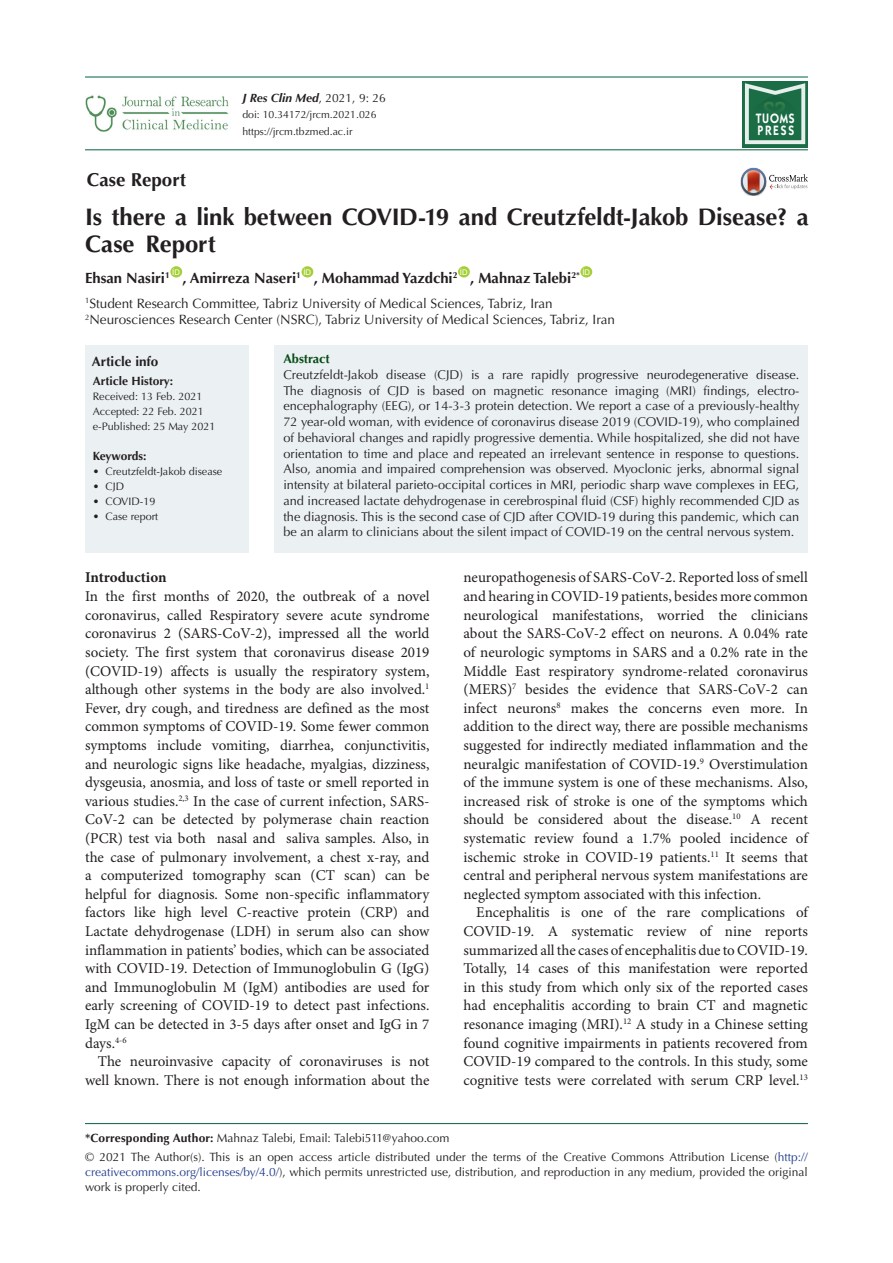
<style>
.page{position:relative;width:893px;height:1263px;background:#fff}
.page>*{position:absolute;margin:0;border:0;box-sizing:border-box;transform-origin:0 0}
.t1{font:700 24px/27px "Optima LT Std";letter-spacing:-.005em;color:#231f20}
.t2{font:700 18.75px "Optima LT Std";color:#231f20}
.t3{font:15px/18.6px "Minion Pro";color:#231f20;text-align:justify}
.t4{font:700 15px "Minion Pro";letter-spacing:-.005em;color:#231f20}
.t5{font:700 14.85px "Optima LT Std";color:#231f20}
.t6{font:600 13.65px/12px "ITC Kabel Std";letter-spacing:.11em;color:#fff;scale:.85 1}
.t7{font:13.5px "Optima LT Std";color:#231f20}
.t8{font:700 13.5px "Optima LT Std";color:#231f20}
.t9{font:12.75px/15.8px "Optima LT Std";color:#231f20;text-align:justify}
.t10{font:700 12.75px "Optima LT Std";color:#054b14}
.corresponding{font:12px/15px "Optima LT Std";color:#231f20;text-align:justify}
.t11{font:italic 700 12px "Optima LT Std";color:#231f20}
.t12{font:700 12px "Optima LT Std";color:#231f20}
.t13{font:700 12px "Optima LT Std";letter-spacing:-.02em;color:#231f20}
.t14{font:10.8px "Optima LT Std";color:#231f20}
.t15{font:10.5px "Optima LT Std";color:#231f20}
.t16{font:7.8px "Arial";color:#fff}
.s1{font-weight:400;font-style:normal}
.s2{font-weight:700}
.s3{color:#253f8e}
</style>
<div class="page">
<hr style="left:85px;top:149px;width:723px;height:1px;background:#1e7252">
<hr style="left:85px;top:76px;width:723px;height:2px;background:#1e7252">
<div style="left:170px;top:266px;width:12px;height:11px;background:#a6ce39;border-radius:50%"></div>
<div style="left:302px;top:266px;width:11px;height:11px;background:#a6ce39;border-radius:50%"></div>
<div style="left:458px;top:266px;width:12px;height:11px;background:#a6ce39;border-radius:50%"></div>
<div style="left:580px;top:266px;width:12px;height:11px;background:#a6ce39;border-radius:50%"></div>
<div style="left:85px;top:345px;width:163px;height:207px;background:#ebf0f3"></div>
<div style="left:275px;top:345px;width:533px;height:207px;background:#ebf0f3"></div>
<svg style="left:741px;top:168px;width:67px;height:27px"></svg>
<hr style="left:85px;top:1123px;width:723px;height:1px;background:#1e7252">
<img style="left:85px;top:95px;width:144px;height:37px">
<div style="left:742px;top:81px;width:66px;height:66px;background:linear-gradient(to right,#1c6e47,#1b6d46)"></div>
<svg style="left:745px;top:83px;width:60px;height:61px;background:#4b8b6c"></svg>
<p class="t2" style="left:87px;top:169px;width:100px">Case Report</p>
<p class="t11" style="left:242px;top:90px;width:145px">J Res Clin Med<span class="s1">, 2021, 9: 26</span></p>
<p class="t15" style="left:242px;top:109px;width:136px">doi: 10.34172/jrcm.2021.026</p>
<p class="t15" style="left:242px;top:126px;width:112px">https://jrcm.tbzmed.ac.ir</p>
<p class="t6" style="left:756px;top:113px;width:47px">TUOMS<br>PRESS</p>
<p class="t1" style="left:85px;top:204px;width:725px">Is there a link between COVID-19 and Creutzfeldt-Jakob Disease? a<br>Case Report</p>
<p class="t5" style="left:85px;top:269px;width:86px">Ehsan Nasiri<sup>1</sup></p>
<p class="t16" style="left:172px;top:267px;width:9px">ID</p>
<p class="t5" style="left:183px;top:269px;width:120px">, Amirreza Naseri<sup>1</sup></p>
<p class="t16" style="left:303px;top:267px;width:9px">ID</p>
<p class="t5" style="left:314px;top:269px;width:145px">, Mohammad Yazdchi<sup>2</sup></p>
<p class="t16" style="left:460px;top:267px;width:9px">ID</p>
<p class="t5" style="left:470px;top:269px;width:111px">, Mahnaz Talebi<sup>2*</sup></p>
<p class="t16" style="left:582px;top:267px;width:9px">ID</p>
<p class="t7" style="left:85px;top:296px;width:469px"><sup>1</sup>Student Research Committee, Tabriz University of Medical Sciences, Tabriz, Iran</p>
<p class="t7" style="left:85px;top:312px;width:531px"><sup>2</sup>Neurosciences Research Center (NSRC), Tabriz University of Medical Sciences, Tabriz, Iran</p>
<p class="t8" style="left:92px;top:354px;width:68px">Article info</p>
<p class="t12" style="left:93px;top:373px;width:82px">Article History:</p>
<p class="t14" style="left:93px;top:390px;width:111px">Received: 13 Feb. 2021</p>
<p class="t14" style="left:93px;top:405px;width:113px">Accepted: 22 Feb. 2021</p>
<p class="t14" style="left:93px;top:420px;width:124px">e-Published: 25 May 2021</p>
<p class="t13" style="left:93px;top:448px;width:55px">Keywords:</p>
<p class="t14" style="left:93px;top:465px;width:131px">• Creutzfeldt-Jakob disease</p>
<p class="t14" style="left:93px;top:480px;width:33px">• CJD</p>
<p class="t14" style="left:93px;top:495px;width:64px">• COVID-19</p>
<p class="t14" style="left:93px;top:510px;width:67px">• Case report</p>
<p class="t10" style="left:283px;top:351px;width:48px">Abstract</p>
<p class="t9" style="left:283px;top:367px;width:518px">Creutzfeldt-Jakob disease (CJD) is a rare rapidly progressive neurodegenerative disease.<br>The diagnosis of CJD is based on magnetic resonance imaging (MRI) findings, electro&shy;encephalography (EEG), or 14-3-3 protein detection. We report a case of a previously-healthy 72 year-old woman, with evidence of coronavirus disease 2019 (COVID-19), who complained of behavioral changes and rapidly progressive dementia. While hospitalized, she did not have orientation to time and place and repeated an irrelevant sentence in response to questions.<br>Also, anomia and impaired comprehension was observed. Myoclonic jerks, abnormal signal intensity at bilateral parieto-occipital cortices in MRI, periodic sharp wave complexes in EEG, and increased lactate dehydrogenase in cerebrospinal fluid (CSF) highly recommended CJD as the diagnosis. This is the second case of CJD after COVID-19 during this pandemic, which can be an alarm to clinicians about the silent impact of COVID-19 on the central nervous system.</p>
<p class="t4" style="left:85px;top:567px;width:83px">Introduction</p>
<p class="t3" style="left:85px;top:588px;width:346px">In the first months of 2020, the outbreak of a novel coronavirus, called Respiratory severe acute syndrome coronavirus 2 (SARS-CoV-2), impressed all the world society. The first system that coronavirus disease 2019 (COVID-19) affects is usually the respiratory system, although other systems in the body are also involved.<sup>1<br></sup>Fever, dry cough, and tiredness are defined as the most common symptoms of COVID-19. Some fewer common symptoms include vomiting, diarrhea, conjunctivitis, and neurologic signs like headache, myalgias, dizziness, dysgeusia, anosmia, and loss of taste or smell reported in various studies.<sup>2,3</sup> In the case of current infection, SARS-CoV-2 can be detected by polymerase chain reaction (PCR) test via both nasal and saliva samples. Also, in the case of pulmonary involvement, a chest x-ray, and a computerized tomography scan (CT scan) can be helpful for diagnosis. Some non-specific inflammatory factors like high level C-reactive protein (CRP) and Lactate dehydrogenase (LDH) in serum also can show inflammation in patients’ bodies, which can be associated with COVID-19. Detection of Immunoglobulin G (IgG) and Immunoglobulin M (IgM) antibodies are used for early screening of COVID-19 to detect past infections.<br>IgM can be detected in 3-5 days after onset and IgG in 7 days.<sup>4-6</sup></p>
<p class="t3" style="left:85px;top:1053px;width:346px;text-align:right">The neuroinvasive capacity of coronaviruses is not well known. There is not enough information about the</p>
<p class="t3" style="left:463px;top:569px;width:346px">neuropathogenesis of SARS-CoV-2. Reported loss of smell and hearing in COVID-19 patients, besides more common neurological manifestations, worried the clinicians about the SARS-CoV-2 effect on neurons. A 0.04% rate of neurologic symptoms in SARS and a 0.2% rate in the Middle East respiratory syndrome-related coronavirus (MERS)<sup>7</sup> besides the evidence that SARS-CoV-2 can infect neurons<sup>8</sup> makes the concerns even more. In addition to the direct way, there are possible mechanisms suggested for indirectly mediated inflammation and the neuralgic manifestation of COVID-19.<sup>9</sup> Overstimulation of the immune system is one of these mechanisms. Also, increased risk of stroke is one of the symptoms which should be considered about the disease.<sup>10</sup> A recent systematic review found a 1.7% pooled incidence of ischemic stroke in COVID-19 patients.<sup>11</sup> It seems that central and peripheral nervous system manifestations are neglected symptom associated with this infection.</p>
<p class="t3" style="left:463px;top:904px;width:346px;text-indent:13px">Encephalitis is one of the rare complications of COVID-19. A systematic review of nine reports summarized all the cases of encephalitis due to COVID-19.<br>Totally, 14 cases of this manifestation were reported in this study from which only six of the reported cases had encephalitis according to brain CT and magnetic resonance imaging (MRI).<sup>12</sup> A study in a Chinese setting found cognitive impairments in patients recovered from COVID-19 compared to the controls. In this study, some cognitive tests were correlated with serum CRP level.<sup>13</sup></p>
<p class="corresponding" style="left:85px;top:1130px;width:366px"><span class="s2">*Corresponding Author:</span> Mahnaz Talebi, Email: Talebi511@yahoo.com</p>
<p class="corresponding" style="left:85px;top:1149px;width:724px">© 2021 The Author(s). This is an open access article distributed under the terms of the Creative Commons Attribution License (<span class="s3">http:// creativecommons.org/licenses/by/4.0/</span>), which permits unrestricted use, distribution, and reproduction in any medium, provided the original work is properly cited.</p>
</div>
